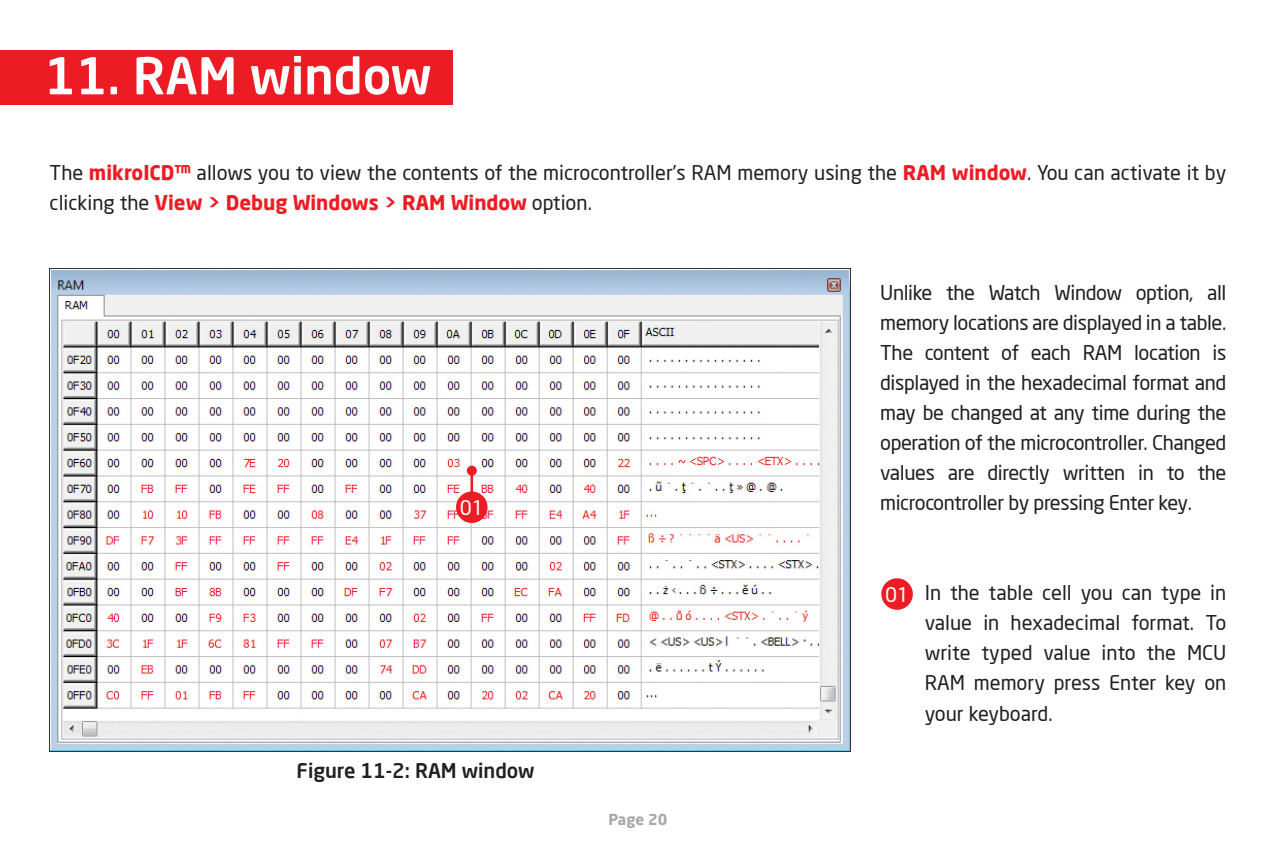
<style>
.page{position:relative;width:1276px;height:851px;background:#fff}
.page>*{position:absolute;margin:0;border:0;box-sizing:border-box;transform-origin:0 0}
.t1{font:500 50px "Neo Sans Pro";color:#fff}
.t2{font:20px/30px "Neo Sans Pro";color:#231f20;text-align:justify}
.t3{font:500 20px "Neo Sans Pro";color:#231f20}
.t4{font:20px "Neo Sans";color:#fff}
.t5{font:700 15px "Neo Sans Pro";color:#a7a9ac}
.s1{font-weight:700;color:#ed1c24}
.s2{font-family:"Neo Sans";color:#fff}
</style>
<div class="page">
<div style="left:881px;top:578px;width:32px;height:31px;background:#ed1c24;border-radius:50%"></div>
<div style="left:0;top:50px;width:452px;height:54px;background:#ed1c24"></div>
<img style="left:50px;top:268px;width:800px;height:483px">
<hr style="left:470px;top:470px;width:3px;height:27px;background:#ed1c24">
<div style="left:467px;top:465px;width:10px;height:10px;background:#ed1c24;border-radius:50%"></div>
<div style="left:456px;top:491px;width:31px;height:32px;background:#ed1c24;border-radius:50%"></div>
<h1 class="t1" style="left:44px;top:44px;width:389px">11. RAM window</h1>
<p class="t2" style="left:50px;top:157px;width:1178px">The <span class="s1">mikroICD™</span> allows you to view the contents of the microcontroller’s RAM memory using the <span class="s1">RAM window</span>. You can activate it by clicking the <span class="s1">View &gt; Debug Windows &gt; RAM Window</span> option.</p>
<p class="t4" style="left:460px;top:497px;width:25px">01</p>
<p class="t3" style="left:296px;top:757px;width:239px">Figure 11-2: RAM window</p>
<p class="t5" style="left:608px;top:809px;width:60px">Page 20</p>
<p class="t2" style="left:880px;top:277px;width:348px">Unlike the Watch Window option, all memory locations are displayed in a table.<br>The content of each RAM location is displayed in the hexadecimal format and may be changed at any time during the operation of the microcontroller. Changed values are directly written in to the microcontroller by pressing Enter key.</p>
<p class="t2" style="left:924px;top:577px;width:303px;text-indent:-40px"><span class="s2">01</span> In the table cell you can type in value in hexadecimal format. To write typed value into the MCU RAM memory press Enter key on your keyboard.</p>
</div>
